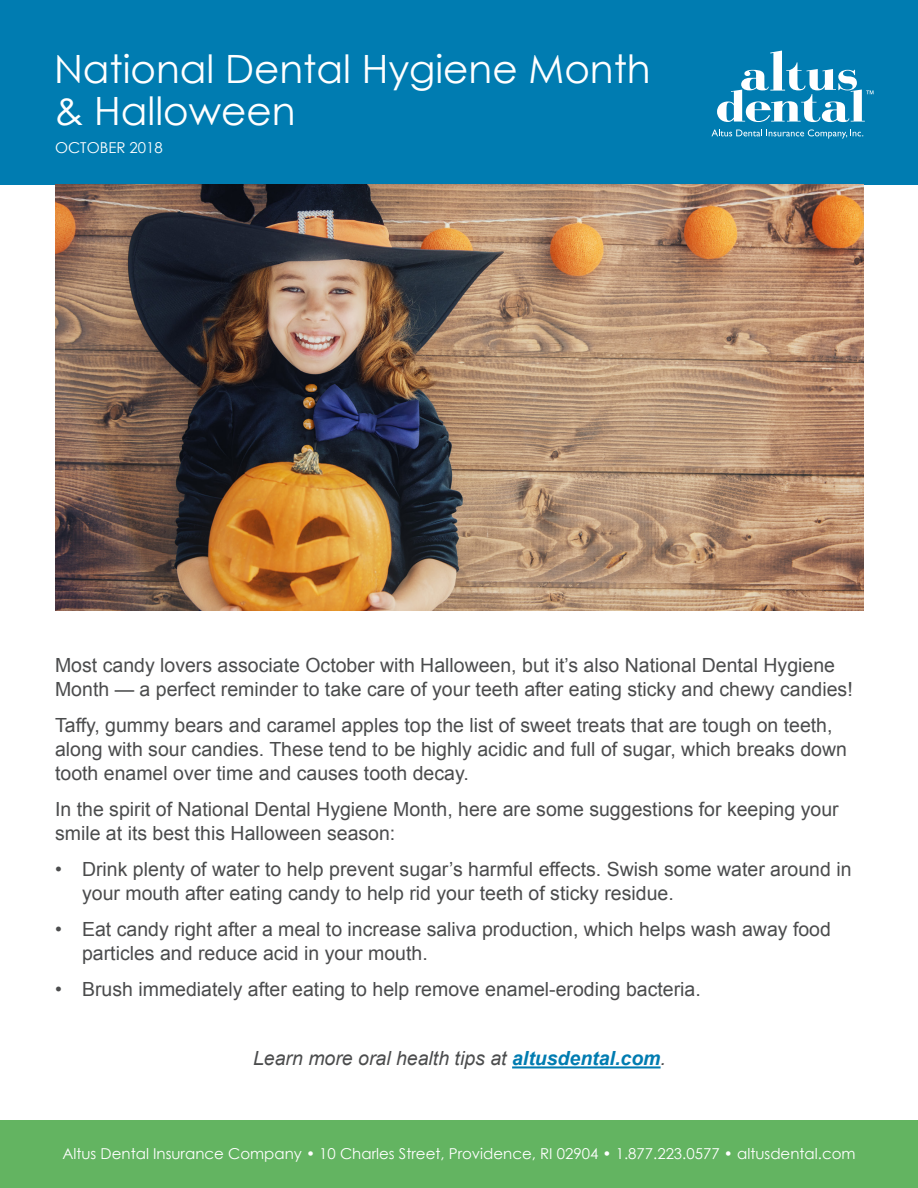
<style>
.page{position:relative;width:918px;height:1188px;background:#fff}
.page>*{position:absolute;margin:0;border:0;box-sizing:border-box;transform-origin:0 0}
.header-02{font:39px/42px "Century Gothic";color:#fff}
.body-01{font:19.5px/24px "Arial";color:#4b4c4d}
.body-01-2{font:italic 19.5px "Arial";color:#4b4c4d}
.t1{font:15px "Century Gothic";color:#fff}
.s1{font-weight:700;color:#007cb1}
</style>
<div class="page">
<div style="left:0;top:0;width:918px;height:185px;background:#007cb1"></div>
<div style="left:0;top:1120px;width:918px;height:68px;background:#63b461"></div>
<svg style="left:717px;top:51px;width:156px;height:71px"></svg>
<svg style="left:711px;top:129px;width:152px;height:10px"></svg>
<img style="left:55px;top:185px;width:809px;height:425px">
<hr style="left:512px;top:1066px;width:149px;height:2px;background:#007cb1">
<p class="header-02" style="left:54px;top:48px;width:598px">National Dental Hygiene Month &amp; Halloween</p>
<p class="t1" style="left:55px;top:138px;width:109px">OCTOBER 2018</p>
<p class="body-01" style="left:55px;top:653px;width:799px">Most candy lovers associate October with Halloween, but it’s also National Dental Hygiene<br>Month — a perfect reminder to take care of your teeth after eating sticky and chewy candies!</p>
<p class="body-01" style="left:55px;top:713px;width:794px">Taffy, gummy bears and caramel apples top the list of sweet treats that are tough on teeth, along with sour candies. These tend to be highly acidic and full of sugar, which breaks down tooth enamel over time and causes tooth decay.</p>
<p class="body-01" style="left:55px;top:797px;width:785px">In the spirit of National Dental Hygiene Month, here are some suggestions for keeping your smile at its best this Halloween season:</p>
<p class="body-01" style="left:82px;top:857px;width:771px;text-indent:-27px">• Drink plenty of water to help prevent sugar’s harmful effects. Swish some water around in your mouth after eating candy to help rid your teeth of sticky residue.</p>
<p class="body-01" style="left:82px;top:917px;width:750px;text-indent:-27px">• Eat candy right after a meal to increase saliva production, which helps wash away food particles and reduce acid in your mouth.</p>
<p class="body-01" style="left:55px;top:977px;width:647px">• Brush immediately after eating to help remove enamel-eroding bacteria.</p>
<p class="body-01-2" style="left:253px;top:1046px;width:414px">Learn more oral health tips at <span class="s1">altusdental.com</span>.</p>
<p class="t1" style="left:62px;top:1144px;width:795px">Altus Dental Insurance Company • 10 Charles Street, Providence, RI 02904 • 1.877.223.0577 • altusdental.com</p>
</div>
